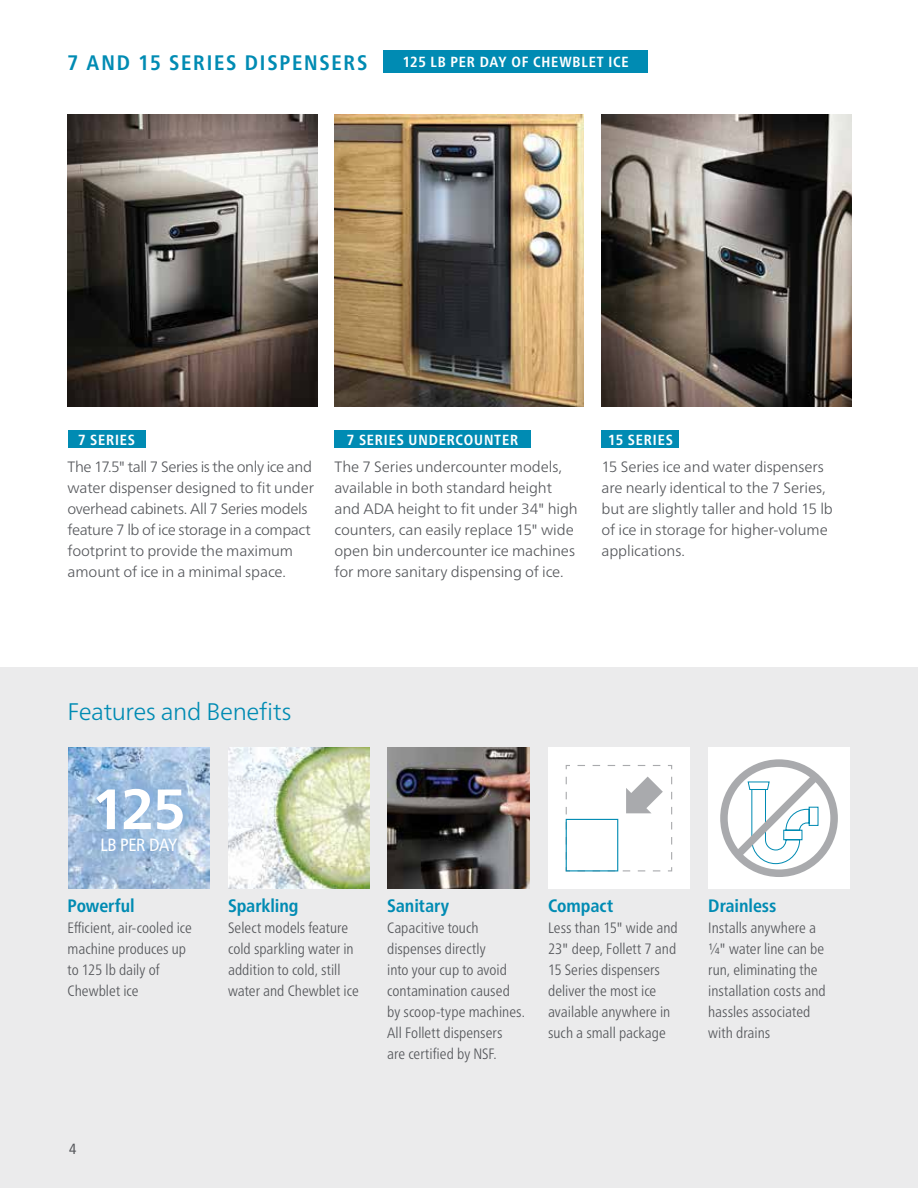
<style>
.page{position:relative;width:918px;height:1188px;background:#fff}
.page>*{position:absolute;margin:0;border:0;box-sizing:border-box;transform-origin:0 0}
.t1{font:700 56.7px "Frutiger Neue LT Pro";color:#fff}
.t2{font:300 24px "Frutiger Neue LT Pro";letter-spacing:-.015em;color:#008bb3}
.t3{font:700 condensed 21px "Frutiger Neue LT Pro";letter-spacing:.085em;color:#008bb3}
.t4{font:700 condensed 18px "Frutiger Neue LT Pro";letter-spacing:-.005em;color:#008bb3}
.t5{font:condensed 17.7px "Frutiger Neue LT Pro";letter-spacing:-.02em;color:#fff}
.t6{font:300 15px/21px "Frutiger Neue LT Pro";letter-spacing:-.01em;color:#54565a}
.t7{font:300 condensed 15px/21px "Frutiger Neue LT Pro";color:#54565a}
.t8{font:700 condensed 14.7px "Frutiger Neue LT Pro";letter-spacing:.055em;color:#fff}
.t9{font:condensed 14.7px "Frutiger Neue LT Pro";color:#54565a}
.s1{font-weight:400}
.s2{font-weight:400;font-stretch:normal}
</style>
<div class="page">
<div style="left:0;top:668px;width:918px;height:520px;background:#ebebec"></div>
<img style="left:68px;top:747px;width:142px;height:142px">
<img style="left:228px;top:747px;width:142px;height:142px">
<img style="left:68px;top:115px;width:250px;height:291px">
<img style="left:602px;top:115px;width:250px;height:291px">
<img style="left:334px;top:115px;width:250px;height:291px">
<div style="left:68px;top:430px;width:78px;height:18px;background:#008bb3"></div>
<div style="left:334px;top:430px;width:197px;height:18px;background:#008bb3"></div>
<div style="left:602px;top:430px;width:78px;height:18px;background:#008bb3"></div>
<img style="left:388px;top:747px;width:141px;height:142px">
<div style="left:384px;top:51px;width:264px;height:22px;background:#008bb3"></div>
<div style="left:548px;top:747px;width:142px;height:142px;background:#fff"></div>
<svg style="left:566px;top:777px;width:106px;height:94px"></svg>
<div style="left:708px;top:747px;width:142px;height:142px;background:#fff"></div>
<svg style="left:720px;top:759px;width:118px;height:118px"></svg>
<div style="left:80px;top:771px;width:121px;height:98px;background:#4c92ce;opacity:.75"></div>
<h3 class="t3" style="left:68px;top:50px;width:301px">7 AND 15 SERIES DISPENSERS</h3>
<p class="t8" style="left:403px;top:54px;width:228px">125 LB PER DAY OF CHEWBLET ICE</p>
<p class="t8" style="left:78px;top:431px;width:59px">7 SERIES</p>
<p class="t8" style="left:347px;top:431px;width:173px">7 SERIES UNDERCOUNTER</p>
<p class="t8" style="left:608px;top:431px;width:66px">15 SERIES</p>
<p class="t6" style="left:68px;top:456px;width:248px">The 17.5<span class="s1">"</span> tall 7 Series is the only ice and water dispenser designed to fit under overhead cabinets. All 7 Series models feature 7 lb of ice storage in a compact footprint to provide the maximum amount of ice in a minimal space.</p>
<p class="t6" style="left:602px;top:456px;width:233px">15 Series ice and water dispensers are nearly identical to the 7 Series, but are slightly taller and hold 15 lb of ice in storage for higher-volume applications.</p>
<p class="t6" style="left:334px;top:456px;width:245px">The 7 Series undercounter models, available in both standard height and ADA height to fit under 34<span class="s1">"</span> high counters, can easily replace 15<span class="s1">"</span> wide open bin undercounter ice machines for more sanitary dispensing of ice.</p>
<h2 class="t2" style="left:68px;top:697px;width:226px">Features and Benefits</h2>
<h1 class="t1" style="left:91px;top:776px;width:96px">125</h1>
<p class="t5" style="left:100px;top:835px;width:78px">LB PER DAY</p>
<p class="t4" style="left:68px;top:895px;width:69px">Powerful</p>
<p class="t7" style="left:68px;top:917px;width:126px">Efficient, air-cooled ice machine produces up to 125 lb daily of<br>Chewblet ice</p>
<p class="t9" style="left:69px;top:1140px;width:9px">4</p>
<p class="t4" style="left:228px;top:895px;width:72px">Sparkling</p>
<p class="t7" style="left:228px;top:917px;width:132px">Select models feature cold sparkling water in addition to cold, still water and Chewblet ice</p>
<p class="t4" style="left:387px;top:895px;width:64px">Sanitary</p>
<p class="t7" style="left:387px;top:917px;width:139px">Capacitive touch dispenses directly<br>into your cup to avoid contamination caused by scoop-type machines.<br>All Follett dispensers<br>are certified by NSF.</p>
<p class="t4" style="left:548px;top:895px;width:67px">Compact</p>
<p class="t7" style="left:548px;top:917px;width:131px">Less than 15<span class="s2">"</span> wide and<br>23<span class="s2">"</span> deep, Follett 7 and<br>15 Series dispensers deliver the most ice available anywhere in such a small package</p>
<p class="t4" style="left:708px;top:895px;width:70px">Drainless</p>
<p class="t7" style="left:708px;top:917px;width:119px">Installs anywhere a ¼<span class="s2">"</span> water line can be run, eliminating the installation costs and hassles associated with drains</p>
</div>
